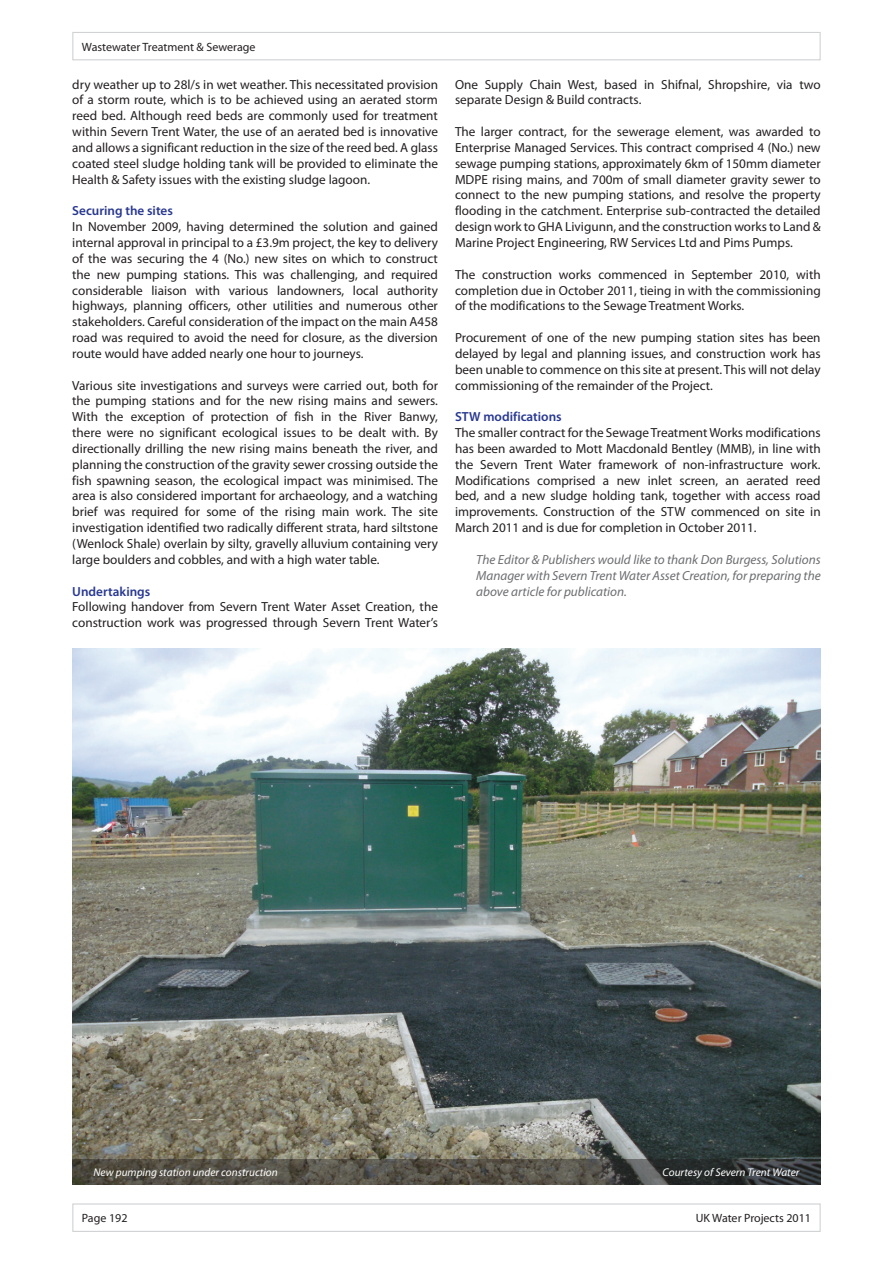
<style>
.page{position:relative;width:893px;height:1263px;background:#fff}
.page>*{position:absolute;margin:0;border:0;box-sizing:border-box;transform-origin:0 0}
.t1{font:13.2px/15.9px "Myriad Pro";color:#231f20;text-align:justify}
.t2{font:italic 13.2px/15.9px "Myriad Pro";color:#6c6d70;text-align:justify}
.t3{font:600 13.2px "Myriad Pro";color:#283890}
.t4{font:12px "Myriad Pro";color:#231f20}
.t5{font:italic 11.25px "Myriad Pro";color:#fff}
</style>
<div class="page">
<div style="left:72px;top:32px;width:749px;height:28px;border:1px solid #d1d2d4"></div>
<div style="left:72px;top:1203px;width:749px;height:29px;border:1px solid #d1d2d4"></div>
<img style="left:72px;top:648px;width:749px;height:511px">
<svg style="left:72px;top:1159px;width:749px;height:25px;background:#4c4a43"></svg>
<p class="t4" style="left:82px;top:39px;width:175px">Wastewater Treatment &amp; Sewerage</p>
<p class="t1" style="left:72px;top:76px;width:367px">dry weather up to 28l/s in wet weather. This necessitated provision of a storm route, which is to be achieved using an aerated storm reed bed. Although reed beds are commonly used for treatment within Severn Trent Water, the use of an aerated bed is innovative and allows a significant reduction in the size of the reed bed. A glass coated steel sludge holding tank will be provided to eliminate the Health &amp; Safety issues with the existing sludge lagoon.</p>
<p class="t3" style="left:72px;top:202px;width:102px">Securing the sites</p>
<p class="t1" style="left:72px;top:219px;width:367px">In November 2009, having determined the solution and gained internal approval in principal to a £3.9m project, the key to delivery of the was securing the 4 (No.) new sites on which to construct the new pumping stations. This was challenging, and required considerable liaison with various landowners, local authority highways, planning officers, other utilities and numerous other stakeholders. Careful consideration of the impact on the main A458 road was required to avoid the need for closure, as the diversion route would have added nearly one hour to journeys.</p>
<p class="t1" style="left:72px;top:377px;width:367px">Various site investigations and surveys were carried out, both for the pumping stations and for the new rising mains and sewers.<br>With the exception of protection of fish in the River Banwy, there were no significant ecological issues to be dealt with. By directionally drilling the new rising mains beneath the river, and planning the construction of the gravity sewer crossing outside the fish spawning season, the ecological impact was minimised. The area is also considered important for archaeology, and a watching brief was required for some of the rising main work. The site investigation identified two radically different strata, hard siltstone (Wenlock Shale) overlain by silty, gravelly alluvium containing very large boulders and cobbles, and with a high water table.</p>
<p class="t3" style="left:72px;top:583px;width:80px">Undertakings</p>
<p class="t1" style="left:72px;top:599px;width:367px">Following handover from Severn Trent Water Asset Creation, the construction work was progressed through Severn Trent Water’s</p>
<p class="t1" style="left:455px;top:76px;width:367px">One Supply Chain West, based in Shifnal, Shropshire, via two separate Design &amp; Build contracts.</p>
<p class="t1" style="left:455px;top:123px;width:367px">The larger contract, for the sewerage element, was awarded to Enterprise Managed Services. This contract comprised 4 (No.) new sewage pumping stations, approximately 6km of 150mm diameter MDPE rising mains, and 700m of small diameter gravity sewer to connect to the new pumping stations, and resolve the property flooding in the catchment. Enterprise sub-contracted the detailed design work to GHA Livigunn, and the construction works to Land &amp; Marine Project Engineering, RW Services Ltd and Pims Pumps.</p>
<p class="t1" style="left:455px;top:266px;width:367px">The construction works commenced in September 2010, with completion due in October 2011, tieing in with the commissioning of the modifications to the Sewage Treatment Works.</p>
<p class="t1" style="left:455px;top:329px;width:367px">Procurement of one of the new pumping station sites has been delayed by legal and planning issues, and construction work has been unable to commence on this site at present. This will not delay commissioning of the remainder of the Project.</p>
<p class="t3" style="left:455px;top:408px;width:108px">STW modifications</p>
<p class="t1" style="left:455px;top:424px;width:367px">The smaller contract for the Sewage Treatment Works modifications has been awarded to Mott Macdonald Bentley (MMB), in line with the Severn Trent Water framework of non-infrastructure work.<br>Modifications comprised a new inlet screen, an aerated reed bed, and a new sludge holding tank, together with access road improvements. Construction of the STW commenced on site in March 2011 and is due for completion in October 2011.</p>
<p class="t2" style="left:476px;top:551px;width:346px">The Editor &amp; Publishers would like to thank Don Burgess, Solutions Manager with Severn Trent Water Asset Creation, for preparing the above article for publication.</p>
<p class="t5" style="left:94px;top:1165px;width:186px">New pumping station under construction</p>
<p class="t5" style="left:663px;top:1165px;width:138px">Courtesy of Severn Trent Water</p>
<p class="t4" style="left:82px;top:1211px;width:47px">Page 192</p>
<p class="t4" style="left:696px;top:1211px;width:117px">UK Water Projects 2011</p>
</div>
